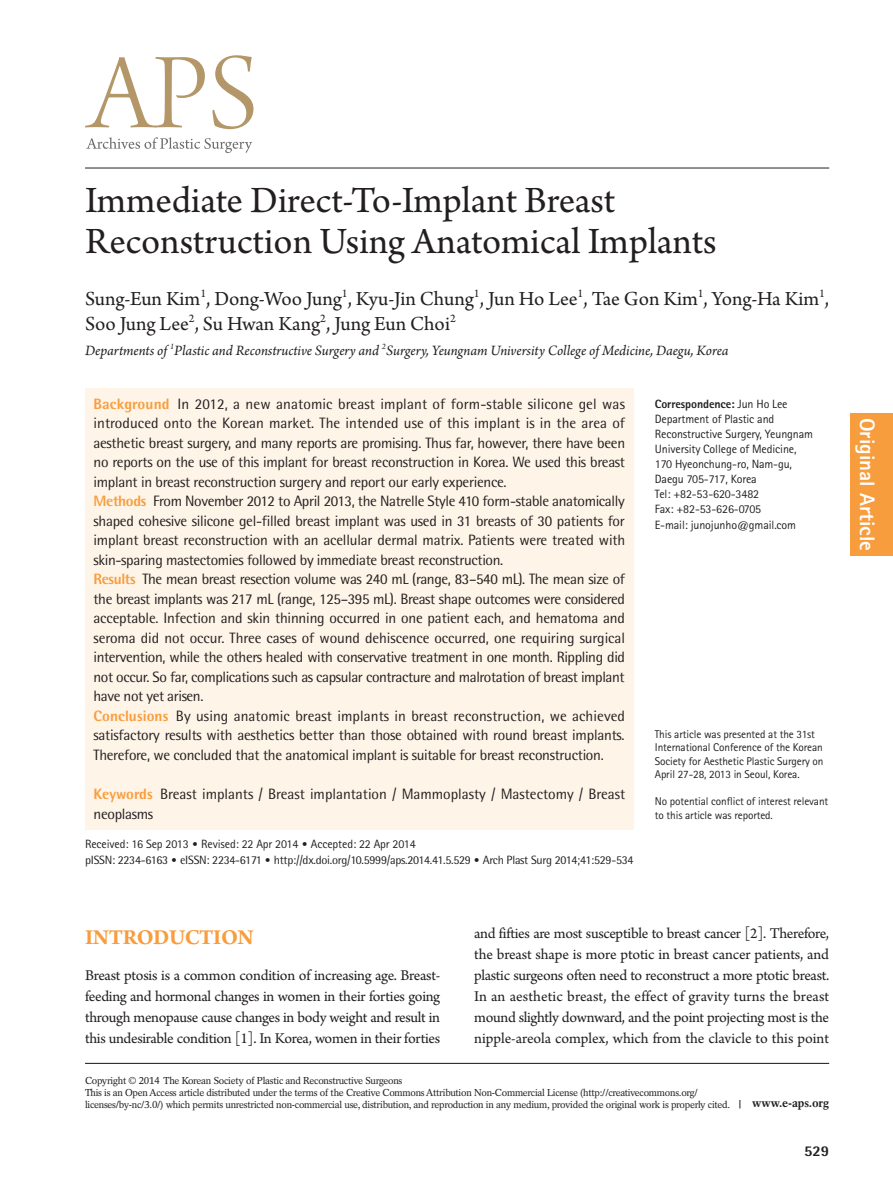
<style>
.page{position:relative;width:893px;height:1191px;background:#fff}
.page>*{position:absolute;margin:0;border:0;box-sizing:border-box;transform-origin:0 0}
.제목{font:39px/41px "Arno Pro";letter-spacing:-.005em;color:#231f20}
.대제목{font:700 22.5px "Arno Pro";letter-spacing:-.02em;color:#f89d3d}
.저자{font:21px/25.2px "Arno Pro";letter-spacing:-.005em;color:#231f20}
.t1{font:800 21px "Rotis Sans Serif Std";color:#fff}
.본문{font:15.75px/21px "Arno Pro";letter-spacing:-.015em;color:#231f20;text-align:justify}
.초록{font:15px/19.5px "Rotis Semi Sans Std";letter-spacing:-.02em;color:#231f20;text-align:justify}
.소속{font:italic 15px "Arno Pro";letter-spacing:-.005em;color:#231f20}
.초록-2{font:15px/19.5px "Rotis Semi Sans Std";color:#231f20}
.t2{font:800 15px "Rotis Semi Sans Std";color:#231f20}
.교신저자{font:12px/15px "Rotis Sans Serif Std";letter-spacing:-.01em;color:#231f20}
.t3{font:12px "Rotis Semi Sans Std";letter-spacing:-.02em;color:#231f20}
.교신저자-2{font:800 12px "Rotis Sans Serif Std";letter-spacing:-.01em;color:#231f20}
.t4{font:700 12px "Rotation LT Std";letter-spacing:-.01em;color:#231f20}
.교신저자밑각주{font:11.25px/13.5px "Rotis Sans Serif Std";letter-spacing:-.01em;color:#231f20}
.t5{font:10.05px/12px "Rotation LT Std";letter-spacing:-.025em;color:#231f20}
.s1{font-weight:800;color:#f89d3d}
.s2{font-weight:400}
.s3{font-family:"DIN Pro";font-weight:300}
</style>
<div class="page">
<hr style="left:85px;top:1062px;width:744px;height:2px;background:#231f20">
<hr style="left:85px;top:168px;width:744px;height:1px;background:#231f20">
<svg style="left:85px;top:55px;width:168px;height:74px"></svg>
<svg style="left:86px;top:137px;width:166px;height:16px"></svg>
<div style="left:850px;top:413px;width:43px;height:142px;background:#f89d3d"></div>
<div style="left:85px;top:388px;width:549px;height:441px;background:#fef4e7"></div>
<p class="제목" style="left:85px;top:182px;width:633px">Immediate Direct-To-Implant Breast<br>Reconstruction Using Anatomical Implants</p>
<p class="저자" style="left:85px;top:287px;width:746px">Sung-Eun Kim<sup>1</sup>, Dong-Woo Jung<sup>1</sup>, Kyu-Jin Chung<sup>1</sup>, Jun Ho Lee<sup>1</sup>, Tae Gon Kim<sup>1</sup>, Yong-Ha Kim<sup>1</sup>,<br>Soo Jung Lee<sup>2</sup>, Su Hwan Kang<sup>2</sup>, Jung Eun Choi<sup>2</sup></p>
<p class="소속" style="left:85px;top:342px;width:645px">Departments of <sup>1</sup>Plastic and Reconstructive Surgery and <sup>2</sup>Surgery, Yeungnam University College of Medicine, Daegu, Korea</p>
<p class="초록" style="left:94px;top:394px;width:533px"><span class="s1">Background</span> In 2012, a new anatomic breast implant of form-stable silicone gel was introduced onto the Korean market. The intended use of this implant is in the area of aesthetic breast surgery, and many reports are promising. Thus far, however, there have been no reports on the use of this implant for breast reconstruction in Korea. We used this breast implant in breast reconstruction surgery and report our early experience.</p>
<p class="초록" style="left:94px;top:491px;width:533px"><span class="s1">Methods</span> From November 2012 to April 2013, the Natrelle Style 410 form-stable anatomically shaped cohesive silicone gel-filled breast implant was used in 31 breasts of 30 patients for implant breast reconstruction with an acellular dermal matrix. Patients were treated with skin-sparing mastectomies followed by immediate breast reconstruction.</p>
<p class="초록" style="left:94px;top:569px;width:533px"><span class="s1">Results</span> The mean breast resection volume was 240 mL (range, 83–540 mL). The mean size of the breast implants was 217 mL (range, 125–395 mL). Breast shape outcomes were considered acceptable. Infection and skin thinning occurred in one patient each, and hematoma and seroma did not occur. Three cases of wound dehiscence occurred, one requiring surgical intervention, while the others healed with conservative treatment in one month. Rippling did not occur. So far, complications such as capsular contracture and malrotation of breast implant have not yet arisen.</p>
<p class="초록" style="left:94px;top:706px;width:533px"><span class="s1">Conclusions</span> By using anatomic breast implants in breast reconstruction, we achieved satisfactory results with aesthetics better than those obtained with round breast implants.<br>Therefore, we concluded that the anatomical implant is suitable for breast reconstruction.</p>
<p class="초록-2" style="left:94px;top:784px;width:533px"><span class="s1">Keywords</span> Breast implants / Breast implantation / Mammoplasty / Mastectomy / Breast neoplasms</p>
<p class="교신저자-2" style="left:655px;top:397px;width:134px">Correspondence: <span class="s2">Jun Ho Lee</span></p>
<p class="교신저자" style="left:655px;top:412px;width:160px">Department of Plastic and<br>Reconstructive Surgery, Yeungnam<br>University College of Medicine,<br>170 Hyeonchung-ro, Nam-gu,<br>Daegu 705-717, Korea</p>
<p class="교신저자" style="left:655px;top:487px;width:106px">Tel: +82-53-620-3482</p>
<p class="교신저자" style="left:655px;top:502px;width:108px">Fax: +82-53-626-0705</p>
<p class="교신저자" style="left:655px;top:517px;width:143px">E-mail: junojunho@gmail.com</p>
<p class="교신저자밑각주" style="left:655px;top:727px;width:170px">This article was presented at the 31st International Conference of the Korean Society for Aesthetic Plastic Surgery on April 27-28, 2013 in Seoul, Korea.</p>
<p class="교신저자밑각주" style="left:655px;top:794px;width:175px">No potential conflict of interest relevant to this article was reported.</p>
<p class="교신저자" style="left:85px;top:836px;width:332px">Received: 16 Sep 2013 <span class="s3">•</span> Revised: 22 Apr 2014 <span class="s3">•</span> Accepted: 22 Apr 2014</p>
<p class="t3" style="left:85px;top:852px;width:550px">pISSN: 2234-6163 <span class="s3">•</span> eISSN: 2234-6171 <span class="s3">•</span> http://dx.doi.org/10.5999/aps.2014.41.5.529 <span class="s3">•</span> Arch Plast Surg 2014;41:529-534</p>
<p class="대제목" style="left:85px;top:924px;width:170px">INTRODUCTION</p>
<p class="본문" style="left:85px;top:966px;width:357px">Breast ptosis is a common condition of increasing age. Breast&shy;feeding and hormonal changes in women in their forties going through menopause cause changes in body weight and result in this undesirable condition [1]. In Korea, women in their forties</p>
<p class="본문" style="left:474px;top:924px;width:357px">and fifties are most susceptible to breast cancer [2]. Therefore, the breast shape is more ptotic in breast cancer patients, and plastic surgeons often need to reconstruct a more ptotic breast.<br>In an aesthetic breast, the effect of gravity turns the breast mound slightly downward, and the point projecting most is the nipple-areola complex, which from the clavicle to this point</p>
<p class="t5" style="left:85px;top:1074px;width:319px">Copyright © 2014 The Korean Society of Plastic and Reconstructive Surgeons</p>
<p class="t5" style="left:85px;top:1086px;width:647px">This is an Open Access article distributed under the terms of the Creative Commons Attribution Non-Commercial License (http://creativecommons.org/ licenses/by-nc/3.0/) which permits unrestricted non-commercial use, distribution, and reproduction in any medium, provided the original work is properly cited.</p>
<p class="t4" style="left:752px;top:1096px;width:78px">www.e-aps.org</p>
<p class="t2" style="left:804px;top:1141px;width:27px">529</p>
<h3 class="t1" style="left:881px;top:418px;width:134px;rotate:90deg">Original Article</h3>
</div>
